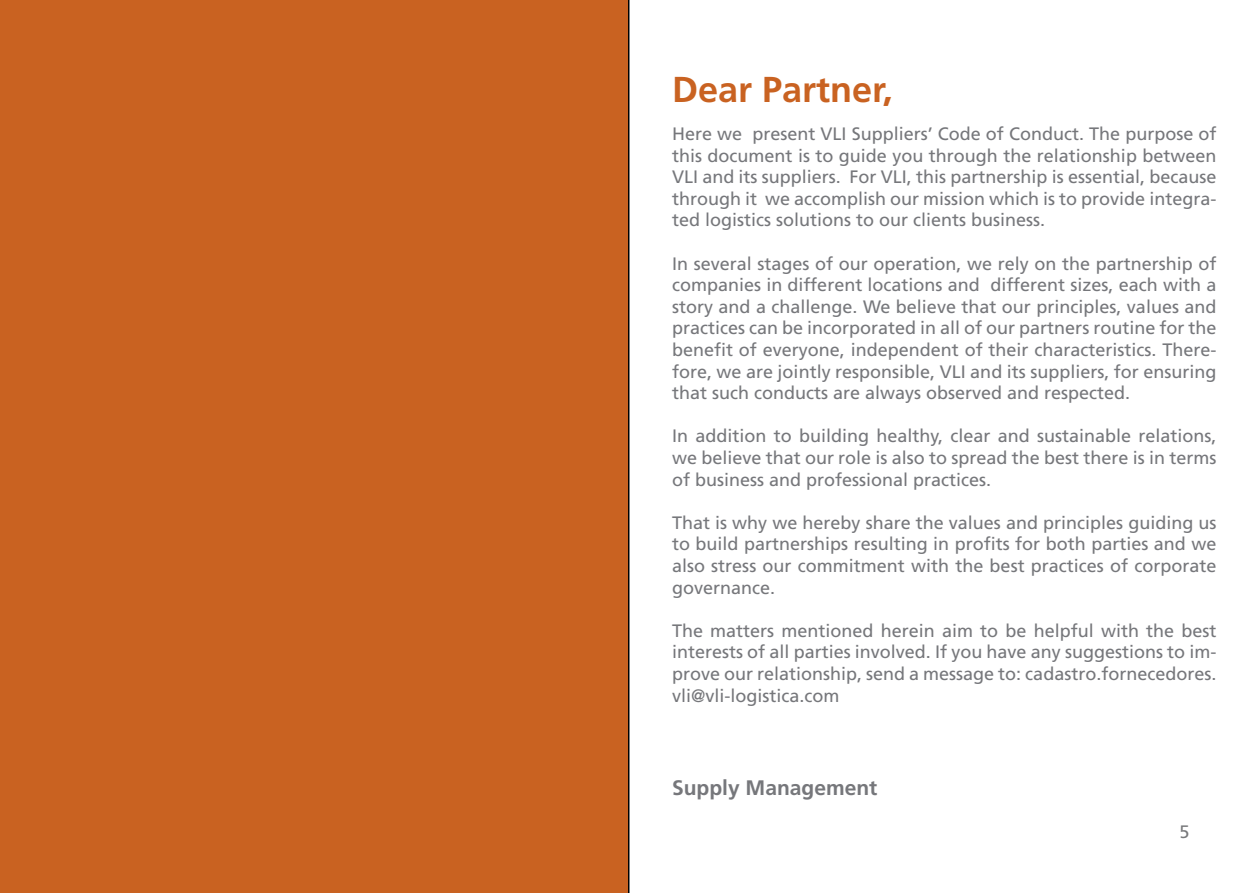
<style>
.page{position:relative;width:1259px;height:893px;background:#fff}
.page>*{position:absolute;margin:0;border:0;box-sizing:border-box;transform-origin:0 0}
.t1{font:700 36px "Frutiger LT Std";color:#c96221}
.t2{font:700 21px "Frutiger LT Std";color:#76777b}
.t3{font:18px/21.6px "Frutiger LT Std";color:#76777b;text-align:justify}
.t4{font:18px "Frutiger LT Std";color:#78797b}
</style>
<div class="page">
<div style="left:0;top:0;width:629px;height:893px;background:#c96221"></div>
<h1 class="t1" style="left:672px;top:69px;width:222px">Dear Partner,</h1>
<p class="t3" style="left:672px;top:123px;width:546px">Here we present VLI Suppliers’ Code of Conduct. The purpose of this document is to guide you through the relationship between VLI and its suppliers. For VLI, this partnership is essential, because through it we accomplish our mission which is to provide integra&shy;ted logistics solutions to our clients business.</p>
<p class="t3" style="left:672px;top:253px;width:546px">In several stages of our operation, we rely on the partnership of companies in different locations and different sizes, each with a story and a challenge. We believe that our principles, values and practices can be incorporated in all of our partners routine for the benefit of everyone, independent of their characteristics. There&shy;fore, we are jointly responsible, VLI and its suppliers, for ensuring that such conducts are always observed and respected.</p>
<p class="t3" style="left:672px;top:425px;width:546px">In addition to building healthy, clear and sustainable relations, we believe that our role is also to spread the best there is in terms of business and professional practices.</p>
<p class="t3" style="left:672px;top:512px;width:546px">That is why we hereby share the values and principles guiding us to build partnerships resulting in profits for both parties and we also stress our commitment with the best practices of corporate governance.</p>
<p class="t3" style="left:672px;top:620px;width:546px">The matters mentioned herein aim to be helpful with the best interests of all parties involved. If you have any suggestions to im&shy;prove our relationship, send a message to: cadastro.fornecedores. vli@vli-logistica.com</p>
<p class="t2" style="left:672px;top:776px;width:207px">Supply Management</p>
<p class="t4" style="left:1179px;top:822px;width:12px">5</p>
</div>
